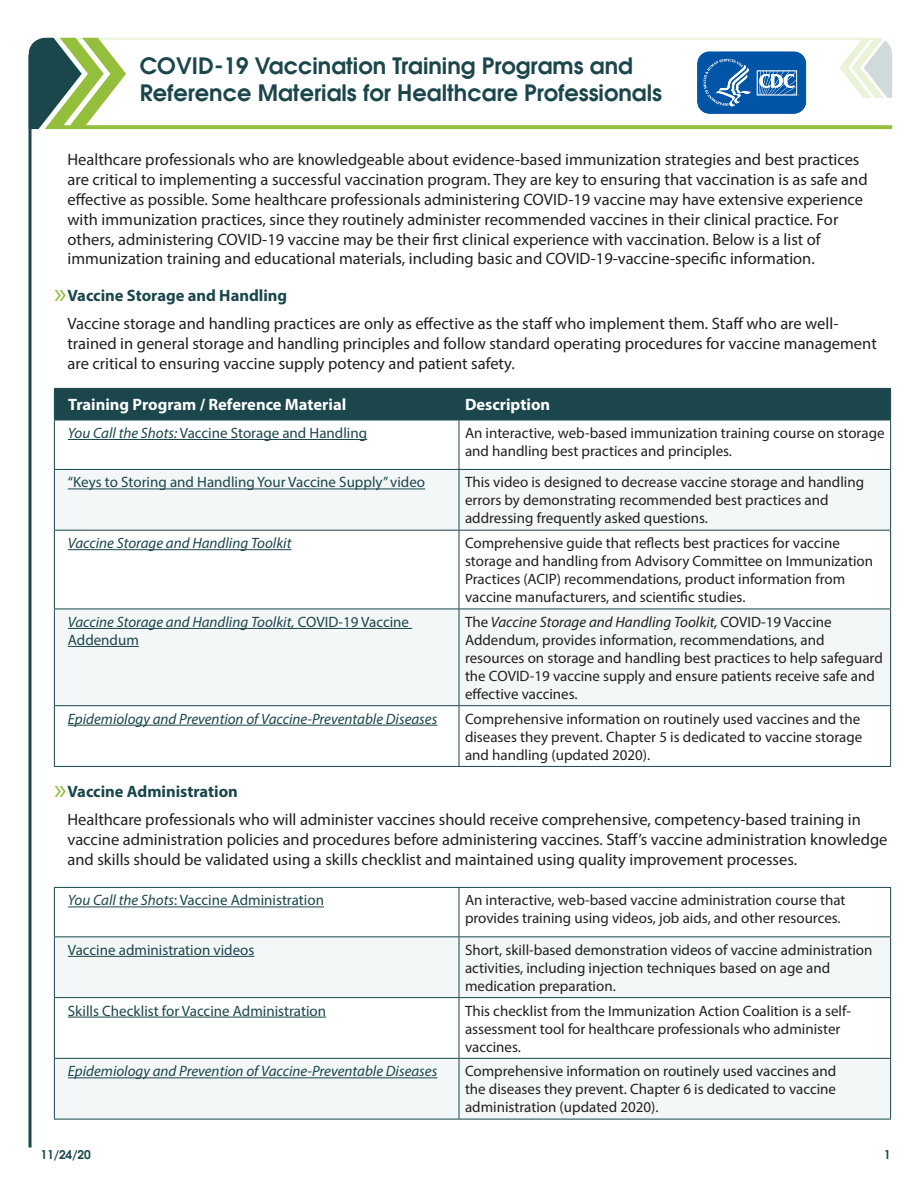
<style>
.page{position:relative;width:918px;height:1188px;background:#fff}
.page>*{position:absolute;margin:0;border:0;box-sizing:border-box;transform-origin:0 0}
.t1{font:600 22.5px/27px "Avant Garde";color:#1a464c}
.List_Paragraph{font:16.5px/19.8px "Myriad Pro";color:#231f20}
._2nd_level{font:16.5px/19.8px "Myriad Pro";color:#231f20}
.t2{font:700 16.5px "Myriad Pro";color:#1a464c}
.List_Paragraph-2{font:700 16.5px "Myriad Pro";color:#fff}
.t3{font:15px/18px "Myriad Pro";color:#231f20}
.t4{font:italic 15px/18px "Myriad Pro";color:#1a464c}
.t5{font:15px "Myriad Pro";color:#1a464c}
.t6{font:600 12px "Avant Garde";color:#1a464c}
.s1{font-weight:400;font-size:30px;color:#95bf3c}
.s2{font-style:italic}
.s3{font-style:normal}
</style>
<div class="page">
<svg style="left:28px;top:38px;width:17px;height:91px"></svg>
<svg style="left:45px;top:38px;width:847px;height:91px"></svg>
<hr style="left:29px;top:55px;width:3px;height:1093px;background:#1a464c">
<svg style="left:696px;top:50px;width:111px;height:65px;background:#3476b7"></svg>
<div style="left:55px;top:389px;width:835px;height:31px;background:#1a464c"></div>
<svg style="left:55px;top:421px;width:835px;height:345px"></svg>
<svg style="left:55px;top:470px;width:835px;height:235px;fill:#f4f7f7"></svg>
<hr style="left:54px;top:388px;width:405px;height:1px;background:#1a464c">
<hr style="left:54px;top:389px;width:1px;height:31px;background:#1a464c">
<hr style="left:459px;top:388px;width:432px;height:1px;background:#1a464c">
<hr style="left:459px;top:389px;width:1px;height:31px;background:#1a464c">
<hr style="left:890px;top:389px;width:1px;height:31px;background:#1a464c">
<hr style="left:54px;top:420px;width:405px;height:1px;background:#1a464c">
<hr style="left:54px;top:420px;width:1px;height:49px;background:#1a464c">
<hr style="left:459px;top:420px;width:432px;height:1px;background:#1a464c">
<hr style="left:459px;top:420px;width:1px;height:49px;background:#1a464c">
<hr style="left:890px;top:420px;width:1px;height:49px;background:#1a464c">
<hr style="left:54px;top:469px;width:405px;height:1px;background:#1a464c">
<hr style="left:54px;top:470px;width:1px;height:60px;background:#1a464c">
<hr style="left:459px;top:469px;width:432px;height:1px;background:#1a464c">
<hr style="left:459px;top:470px;width:1px;height:60px;background:#1a464c">
<hr style="left:890px;top:470px;width:1px;height:60px;background:#1a464c">
<hr style="left:54px;top:530px;width:405px;height:1px;background:#1a464c">
<hr style="left:54px;top:531px;width:1px;height:78px;background:#1a464c">
<hr style="left:459px;top:530px;width:432px;height:1px;background:#1a464c">
<hr style="left:459px;top:531px;width:1px;height:78px;background:#1a464c">
<hr style="left:890px;top:531px;width:1px;height:78px;background:#1a464c">
<hr style="left:54px;top:609px;width:405px;height:1px;background:#1a464c">
<hr style="left:54px;top:609px;width:1px;height:96px;background:#1a464c">
<hr style="left:459px;top:609px;width:432px;height:1px;background:#1a464c">
<hr style="left:459px;top:609px;width:1px;height:96px;background:#1a464c">
<hr style="left:890px;top:609px;width:1px;height:96px;background:#1a464c">
<hr style="left:54px;top:705px;width:405px;height:1px;background:#1a464c">
<hr style="left:54px;top:706px;width:1px;height:60px;background:#1a464c">
<hr style="left:459px;top:705px;width:432px;height:1px;background:#1a464c">
<hr style="left:459px;top:706px;width:1px;height:60px;background:#1a464c">
<hr style="left:890px;top:706px;width:1px;height:60px;background:#1a464c">
<hr style="left:54px;top:766px;width:405px;height:1px;background:#1a464c">
<hr style="left:459px;top:766px;width:432px;height:1px;background:#1a464c">
<hr style="left:68px;top:439px;width:299px;height:1px;background:#1a464c">
<hr style="left:68px;top:489px;width:357px;height:1px;background:#1a464c">
<hr style="left:68px;top:549px;width:223px;height:1px;background:#1a464c">
<hr style="left:68px;top:628px;width:344px;height:1px;background:#1a464c">
<hr style="left:68px;top:646px;width:71px;height:1px;background:#1a464c">
<hr style="left:68px;top:725px;width:369px;height:1px;background:#1a464c">
<svg style="left:55px;top:937px;width:835px;height:182px;fill:#f4f7f7"></svg>
<hr style="left:54px;top:887px;width:405px;height:1px;background:#1a464c">
<hr style="left:54px;top:888px;width:1px;height:48px;background:#1a464c">
<hr style="left:459px;top:887px;width:432px;height:1px;background:#1a464c">
<hr style="left:459px;top:888px;width:1px;height:48px;background:#1a464c">
<hr style="left:890px;top:888px;width:1px;height:48px;background:#1a464c">
<hr style="left:54px;top:936px;width:405px;height:1px;background:#1a464c">
<hr style="left:54px;top:937px;width:1px;height:60px;background:#1a464c">
<hr style="left:459px;top:936px;width:432px;height:1px;background:#1a464c">
<hr style="left:459px;top:937px;width:1px;height:60px;background:#1a464c">
<hr style="left:890px;top:937px;width:1px;height:60px;background:#1a464c">
<hr style="left:54px;top:997px;width:405px;height:1px;background:#1a464c">
<hr style="left:54px;top:998px;width:1px;height:60px;background:#1a464c">
<hr style="left:459px;top:997px;width:432px;height:1px;background:#1a464c">
<hr style="left:459px;top:998px;width:1px;height:60px;background:#1a464c">
<hr style="left:890px;top:998px;width:1px;height:60px;background:#1a464c">
<hr style="left:54px;top:1058px;width:405px;height:1px;background:#1a464c">
<hr style="left:54px;top:1059px;width:1px;height:60px;background:#1a464c">
<hr style="left:459px;top:1058px;width:432px;height:1px;background:#1a464c">
<hr style="left:459px;top:1059px;width:1px;height:60px;background:#1a464c">
<hr style="left:890px;top:1059px;width:1px;height:60px;background:#1a464c">
<hr style="left:54px;top:1119px;width:405px;height:1px;background:#1a464c">
<hr style="left:459px;top:1119px;width:432px;height:1px;background:#1a464c">
<hr style="left:68px;top:907px;width:256px;height:1px;background:#1a464c">
<hr style="left:68px;top:956px;width:186px;height:1px;background:#1a464c">
<hr style="left:68px;top:1017px;width:258px;height:1px;background:#1a464c">
<hr style="left:68px;top:1077px;width:369px;height:1px;background:#1a464c">
<h1 class="t1" style="left:140px;top:52px;width:524px">COVID-19 Vaccination Training Programs and<br>Reference Materials for Healthcare Professionals</h1>
<p class="List_Paragraph" style="left:68px;top:150px;width:802px">Healthcare professionals who are knowledgeable about evidence-based immunization strategies and best practices are critical to implementing a successful vaccination program. They are key to ensuring that vaccination is as safe and effective as possible. Some healthcare professionals administering COVID-19 vaccine may have extensive experience with immunization practices, since they routinely administer recommended vaccines in their clinical practice. For others, administering COVID-19 vaccine may be their first clinical experience with vaccination. Below is a list of immunization training and educational materials, including basic and COVID-19-vaccine-specific information.</p>
<p class="t2" style="left:54px;top:285px;width:235px"><span class="s1">»</span>Vaccine Storage and Handling</p>
<p class="_2nd_level" style="left:68px;top:314px;width:811px">Vaccine storage and handling practices are only as effective as the staff who implement them. Staff who are well&shy;trained in general storage and handling principles and follow standard operating procedures for vaccine management are critical to ensuring vaccine supply potency and patient safety.</p>
<p class="List_Paragraph-2" style="left:68px;top:394px;width:280px">Training Program / Reference Material</p>
<p class="List_Paragraph-2" style="left:465px;top:394px;width:87px">Description</p>
<p class="t5" style="left:68px;top:424px;width:301px"><span class="s2">You Call the Shots:</span> Vaccine Storage and Handling</p>
<p class="t3" style="left:465px;top:424px;width:421px">An interactive, web-based immunization training course on storage and handling best practices and principles.</p>
<p class="t5" style="left:68px;top:473px;width:359px">“Keys to Storing and Handling Your Vaccine Supply” video</p>
<p class="t3" style="left:465px;top:473px;width:401px">This video is designed to decrease vaccine storage and handling errors by demonstrating recommended best practices and addressing frequently asked questions.</p>
<p class="t4" style="left:68px;top:534px;width:225px">Vaccine Storage and Handling Toolkit</p>
<p class="t3" style="left:465px;top:534px;width:410px">Comprehensive guide that reflects best practices for vaccine storage and handling from Advisory Committee on Immunization Practices (ACIP) recommendations, product information from vaccine manufacturers, and scientific studies.</p>
<p class="t4" style="left:68px;top:613px;width:343px">Vaccine Storage and Handling Toolkit, <span class="s3">COVID-19 Vaccine<br>Addendum</span></p>
<p class="t3" style="left:465px;top:613px;width:419px">The <span class="s2">Vaccine Storage and Handling Toolkit,</span> COVID-19 Vaccine Addendum, provides information, recommendations, and resources on storage and handling best practices to help safeguard the COVID-19 vaccine supply and ensure patients receive safe and effective vaccines.</p>
<p class="t4" style="left:68px;top:709px;width:371px">Epidemiology and Prevention of Vaccine-Preventable Diseases</p>
<p class="t3" style="left:465px;top:709px;width:399px">Comprehensive information on routinely used vaccines and the diseases they prevent. Chapter 5 is dedicated to vaccine storage and handling (updated 2020).</p>
<p class="t2" style="left:54px;top:781px;width:185px"><span class="s1">»</span>Vaccine Administration</p>
<p class="List_Paragraph" style="left:68px;top:810px;width:821px">Healthcare professionals who will administer vaccines should receive comprehensive, competency-based training in vaccine administration policies and procedures before administering vaccines. Staff’s vaccine administration knowledge and skills should be validated using a skills checklist and maintained using quality improvement processes.</p>
<p class="t5" style="left:68px;top:891px;width:258px"><span class="s2">You Call the Shots</span>: Vaccine Administration</p>
<p class="t3" style="left:465px;top:891px;width:382px">An interactive, web-based vaccine administration course that provides training using videos, job aids, and other resources.</p>
<p class="t5" style="left:68px;top:941px;width:188px">Vaccine administration videos</p>
<p class="t3" style="left:465px;top:941px;width:409px">Short, skill-based demonstration videos of vaccine administration activities, including injection techniques based on age and medication preparation.</p>
<p class="t5" style="left:68px;top:1001px;width:260px">Skills Checklist for Vaccine Administration</p>
<p class="t3" style="left:465px;top:1001px;width:388px">This checklist from the Immunization Action Coalition is a self&shy;assessment tool for healthcare professionals who administer vaccines.</p>
<p class="t4" style="left:68px;top:1062px;width:371px">Epidemiology and Prevention of Vaccine-Preventable Diseases</p>
<p class="t3" style="left:465px;top:1062px;width:373px;text-align:justify">Comprehensive information on routinely used vaccines and the diseases they prevent. Chapter 6 is dedicated to vaccine administration (updated 2020).</p>
<p class="t6" style="left:40px;top:1146px;width:52px">11/24/20</p>
<p class="t6" style="left:884px;top:1146px;width:8px">1</p>
</div>
